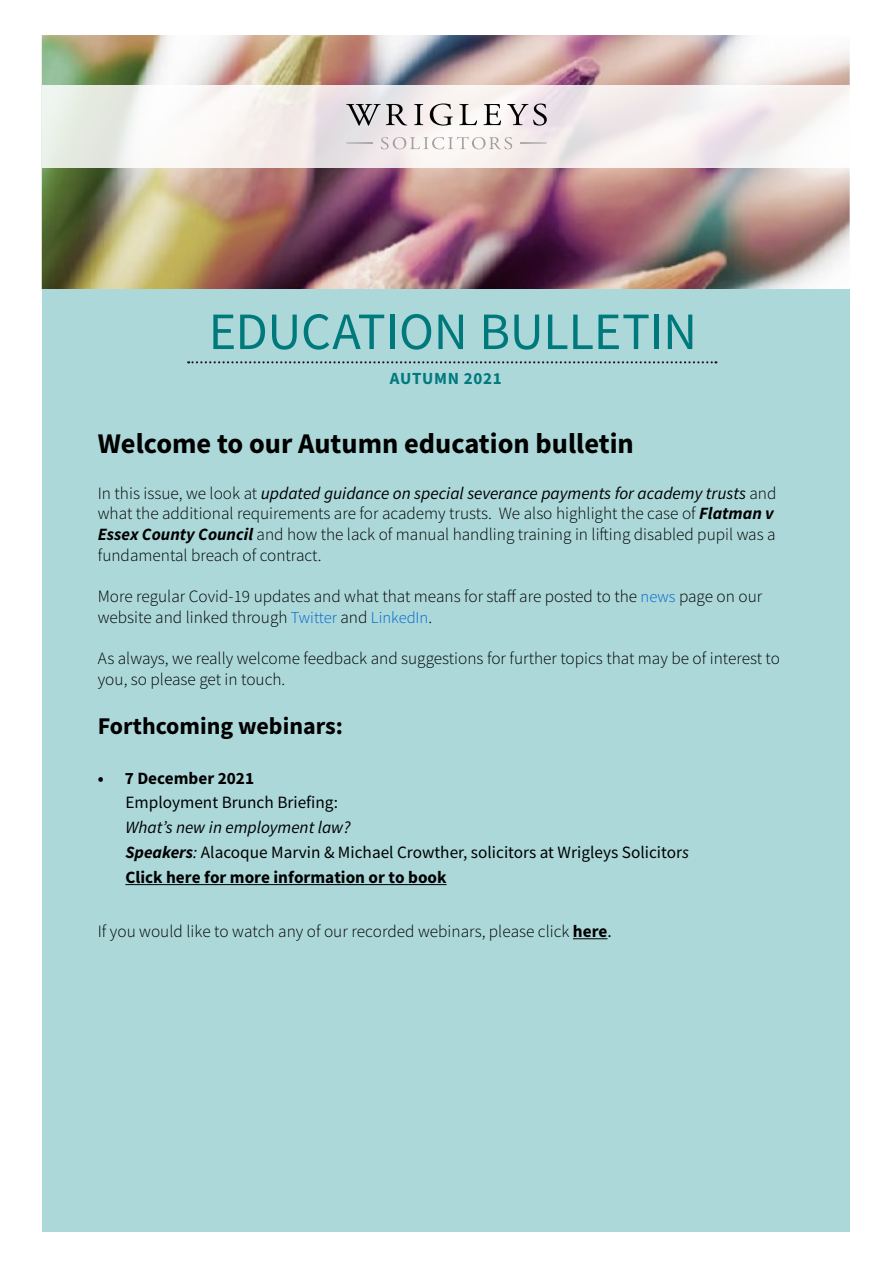
<style>
.page{position:relative;width:893px;height:1263px;background:#fff}
.page>*{position:absolute;margin:0;border:0;box-sizing:border-box;transform-origin:0 0}
.t1{font:52.5px "Source Sans Pro";letter-spacing:-.005em;color:#00797c}
.t2{font:700 28.5px "Source Sans Pro";color:#000}
.t3{font:700 24px "Source Sans Pro";color:#000}
.t4{font:300 17.25px/20.7px "Source Sans Pro";color:#000}
.t5{font:17.25px/24.9px "Source Sans Pro";color:#000}
.t6{font:700 17.25px "Source Sans Pro";color:#000}
.t7{font:700 16.95px "Source Sans Pro";letter-spacing:.04em;color:#007a7e}
.s1{font-weight:400;font-style:italic}
.s2{font-weight:700;font-style:italic}
.s3{font-size:16.5px;color:#06c}
.s4{font-style:italic}
.s5{font-weight:700}
.s6{font-weight:400}
</style>
<div class="page">
<img style="left:42px;top:35px;width:808px;height:266px">
<div style="left:43px;top:289px;width:807px;height:942px;background:#acd8da"></div>
<hr style="left:125px;top:884px;width:322px;height:1px;background:#000">
<hr style="left:573px;top:938px;width:34px;height:1px;background:#000">
<svg style="left:188px;top:361px;width:528px;height:2px"></svg>
<svg style="left:43px;top:85px;width:807px;height:83px;fill:#f4efed"></svg>
<svg style="left:346px;top:104px;width:61px;height:22px"></svg>
<svg style="left:414px;top:104px;width:9px;height:21px"></svg>
<svg style="left:430px;top:104px;width:23px;height:22px"></svg>
<svg style="left:459px;top:104px;width:18px;height:21px"></svg>
<svg style="left:483px;top:104px;width:18px;height:21px"></svg>
<svg style="left:507px;top:104px;width:40px;height:22px"></svg>
<hr style="left:346px;top:142px;width:27px;height:2px;background:#a29e9e">
<hr style="left:520px;top:142px;width:27px;height:2px;background:#a29e9e">
<svg style="left:381px;top:137px;width:131px;height:12px"></svg>
<h1 class="t1" style="left:209px;top:298px;width:490px">EDUCATION BULLETIN</h1>
<p class="t7" style="left:390px;top:367px;width:113px">AUTUMN 2021</p>
<h2 class="t2" style="left:98px;top:424px;width:538px">Welcome to our Autumn education bulletin</h2>
<p class="t4" style="left:98px;top:483px;width:680px">In this issue, we look at <span class="s1">updated guidance on special severance payments for academy trusts</span> and what the additional requirements are for academy trusts. We also highlight the case of <span class="s2">Flatman v Essex County Council</span> and how the lack of manual handling training in lifting disabled pupil was a fundamental breach of contract.</p>
<p class="t4" style="left:98px;top:586px;width:666px">More regular Covid-19 updates and what that means for staff are posted to the <span class="s3">news</span> page on our website and linked through <span class="s3">Twitter</span> and <span class="s3">LinkedIn</span>.</p>
<p class="t4" style="left:98px;top:648px;width:684px">As always, we really welcome feedback and suggestions for further topics that may be of interest to you, so please get in touch.</p>
<h3 class="t3" style="left:98px;top:710px;width:247px">Forthcoming webinars:</h3>
<p class="t6" style="left:98px;top:766px;width:158px">• 7 December 2021</p>
<p class="t5" style="left:125px;top:790px;width:214px">Employment Brunch Briefing:</p>
<p class="t5" style="left:125px;top:815px;width:565px"><span class="s4">What’s new in employment law?<br></span><span class="s2">Speakers</span><span class="s4">:</span> Alacoque Marvin &amp; Michael Crowther, solicitors at Wrigleys Solicitor<span class="s4">s<br></span><span class="s5">Click here for more information or to book</span></p>
<p class="t4" style="left:98px;top:921px;width:515px">If you would like to watch any of our recorded webinars, please click <span class="s5">here</span><span class="s6">.</span></p>
</div>
